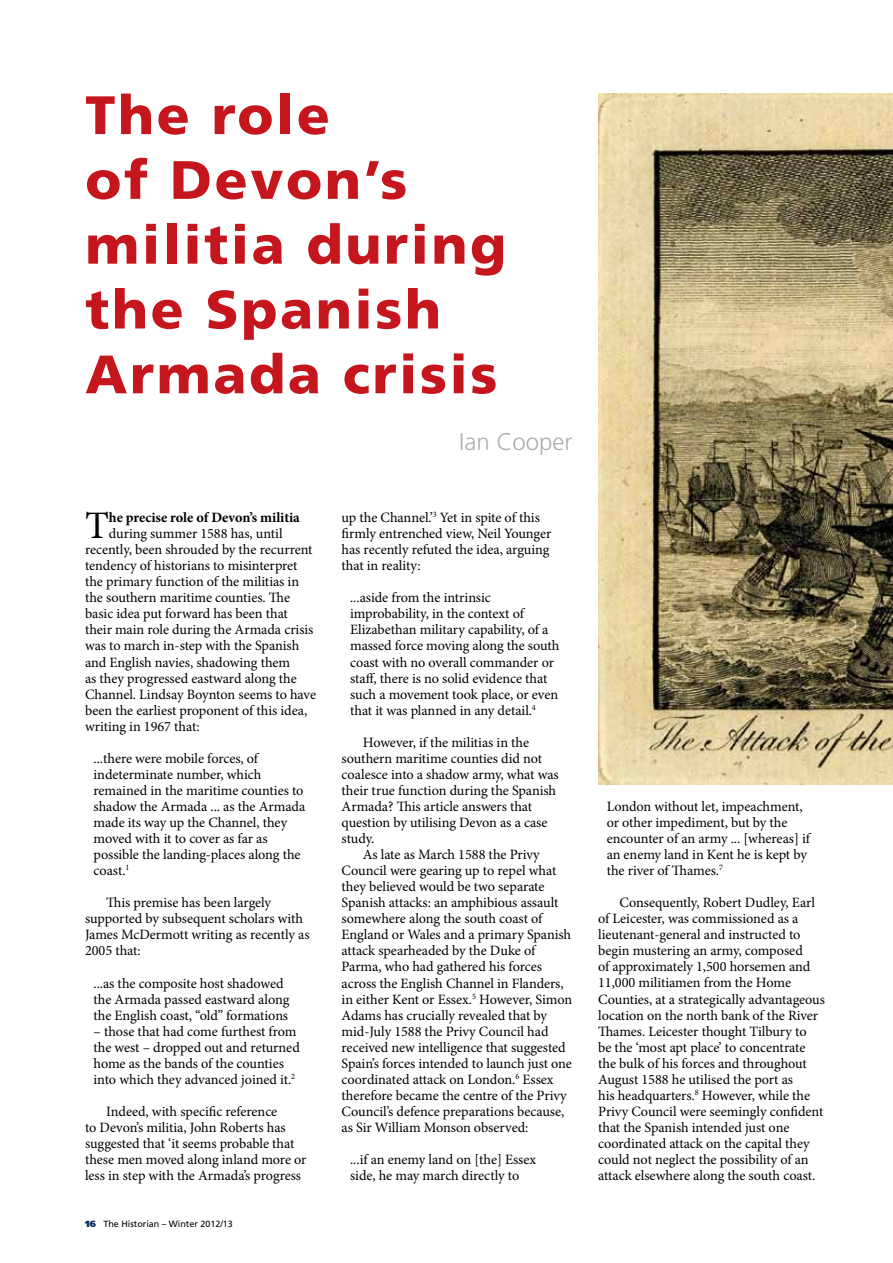
<style>
.page{position:relative;width:893px;height:1263px;background:#fff}
.page>*{position:absolute;margin:0;border:0;box-sizing:border-box;transform-origin:0 0}
.t1{font:900 54px/64.8px "Frutiger LT Std";letter-spacing:.05em;color:#c4161c}
.t2{font:39px "Minion Pro";color:#000}
.t3{font:300 24px "Frutiger LT Std";color:#adafb2}
.t4{font:14.25px/16px "Minion Pro";letter-spacing:-.005em;color:#000}
.t5{font:700 14.25px "Minion Pro";letter-spacing:-.005em;color:#000}
.t6{font:9px "Frutiger LT Std";color:#000}
.s1{font-weight:900;color:#002b5c}
</style>
<div class="page">
<img style="left:598px;top:94px;width:295px;height:691px">
<h1 class="t1" style="left:85px;top:83px;width:422px">The role<br>of Devon’s militia during the Spanish<br>Armada crisis</h1>
<h3 class="t3" style="left:459px;top:428px;width:115px">Ian Cooper</h3>
<h2 class="t2" style="left:85px;top:499px;width:26px">T</h2>
<p class="t5" style="left:109px;top:507px;width:192px">he precise role of Devon’s militia</p>
<p class="t4" style="left:85px;top:526px;width:233px;text-indent:24px">during summer 1588 has, until recently, been shrouded by the recurrent tendency of historians to misinterpret the primary function of the militias in the southern maritime counties. The basic idea put forward has been that their main role during the Armada crisis was to march in-step with the Spanish and English navies, shadowing them<br>as they progressed eastward along the Channel. Lindsay Boynton seems to have been the earliest proponent of this idea, writing in 1967 that:</p>
<p class="t4" style="left:94px;top:750px;width:213px">...there were mobile forces, of indeterminate number, which remained in the maritime counties to shadow the Armada ... as the Armada made its way up the Channel, they moved with it to cover as far as possible the landing-places along the coast.<sup>1</sup></p>
<p class="t4" style="left:85px;top:895px;width:226px;text-indent:21px">This premise has been largely supported by subsequent scholars with<br>James McDermott writing as recently as<br>2005 that:</p>
<p class="t4" style="left:94px;top:975px;width:197px">...as the composite host shadowed the Armada passed eastward along the English coast, “old” formations</p>
<p class="t4" style="left:94px;top:1023px;width:208px">– those that had come furthest from the west – dropped out and returned home as the bands of the counties into which they advanced joined it.<sup>2</sup></p>
<p class="t4" style="left:85px;top:1103px;width:223px;text-indent:21px">Indeed, with specific reference<br>to Devon’s militia, John Roberts has suggested that ‘it seems probable that these men moved along inland more or less in step with the Armada’s progress</p>
<p class="t6" style="left:85px;top:1218px;width:149px"><span class="s1">16</span> The Historian – Winter 2012/13</p>
<p class="t4" style="left:342px;top:510px;width:211px">up the Channel.’<sup>3</sup> Yet in spite of this firmly entrenched view, Neil Younger has recently refuted the idea, arguing that in reality:</p>
<p class="t4" style="left:350px;top:590px;width:211px">...aside from the intrinsic improbability, in the context of Elizabethan military capability, of a massed force moving along the south coast with no overall commander or staff, there is no solid evidence that such a movement took place, or even that it was planned in any detail.<sup>4</sup></p>
<p class="t4" style="left:342px;top:734px;width:219px;text-indent:21px">However, if the militias in the southern maritime counties did not coalesce into a shadow army, what was their true function during the Spanish<br>Armada? This article answers that question by utilising Devon as a case study.</p>
<p class="t4" style="left:342px;top:847px;width:232px;text-indent:21px">As late as March 1588 the Privy Council were gearing up to repel what they believed would be two separate Spanish attacks: an amphibious assault somewhere along the south coast of England or Wales and a primary Spanish attack spearheaded by the Duke of Parma, who had gathered his forces across the English Channel in Flanders, in either Kent or Essex.<sup>5</sup> However, Simon Adams has crucially revealed that by mid-July 1588 the Privy Council had received new intelligence that suggested Spain’s forces intended to launch just one coordinated attack on London.<sup>6</sup> Essex therefore became the centre of the Privy Council’s defence preparations because, as Sir William Monson observed:</p>
<p class="t4" style="left:350px;top:1151px;width:188px">...if an enemy land on [the] Essex side, he may march directly to</p>
<p class="t4" style="left:607px;top:798px;width:205px">London without let, impeachment, or other impediment, but by the encounter of an army ... [whereas] if an enemy land in Kent he is kept by the river of Thames.<sup>7</sup></p>
<p class="t4" style="left:598px;top:895px;width:228px;text-indent:21px">Consequently, Robert Dudley, Earl of Leicester, was commissioned as a lieutenant-general and instructed to begin mustering an army, composed<br>of approximately 1,500 horsemen and 11,000 militiamen from the Home Counties, at a strategically advantageous location on the north bank of the River Thames. Leicester thought Tilbury to<br>be the ‘most apt place’ to concentrate the bulk of his forces and throughout August 1588 he utilised the port as<br>his headquarters.<sup>8</sup> However, while the Privy Council were seemingly confident that the Spanish intended just one coordinated attack on the capital they could not neglect the possibility of an attack elsewhere along the south coast.</p>
</div>
